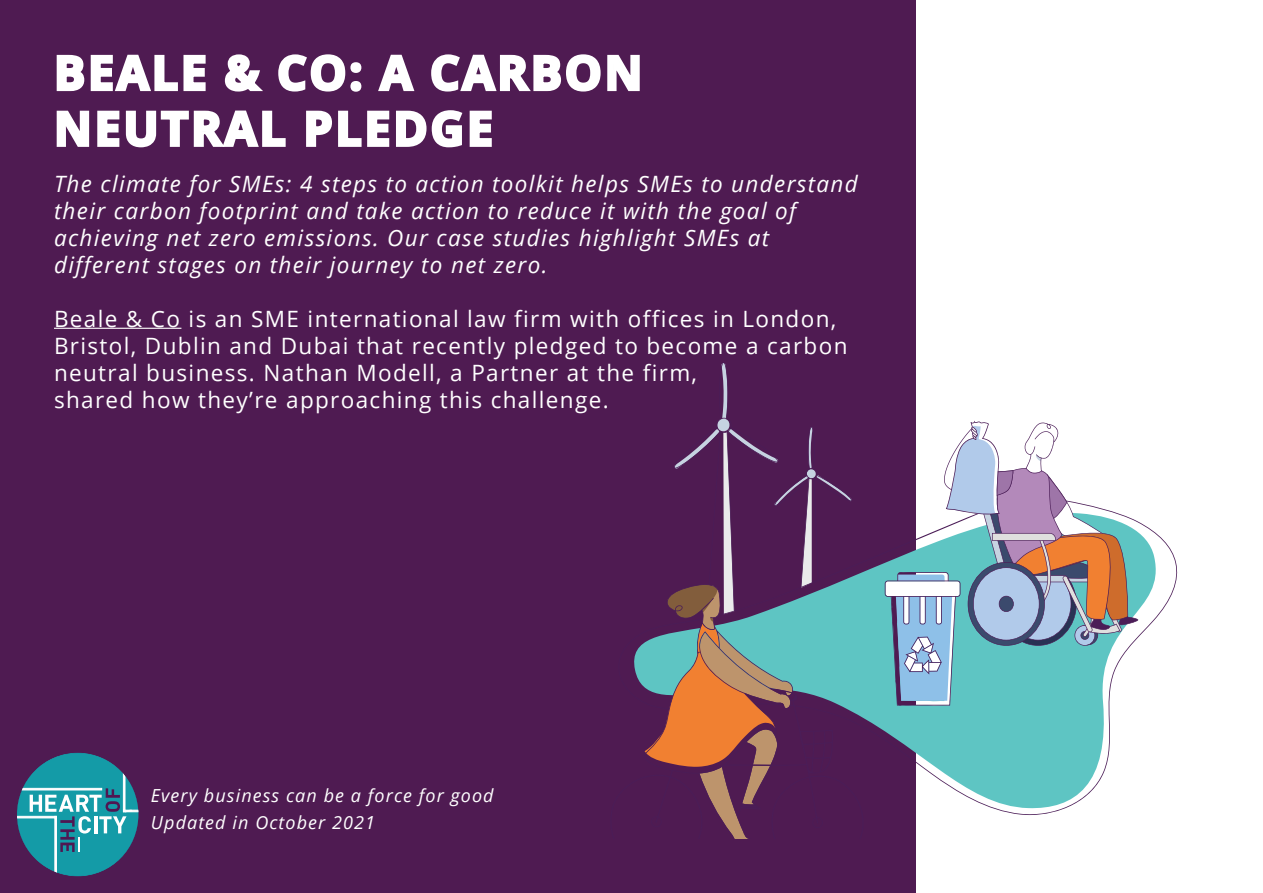
<style>
.page{position:relative;width:1263px;height:893px;background:#fff}
.page>*{position:absolute;margin:0;border:0;box-sizing:border-box;transform-origin:0 0}
.t1{font:700 46.5px/55.8px "Open Sans";letter-spacing:.06em;color:#fff}
.t2{font:italic 22.5px/27px "Open Sans";letter-spacing:.06em;color:#fff}
.t3{font:22.5px/27px "Open Sans";letter-spacing:.06em;color:#fff}
.t4{font:italic 18px/27px "Open Sans";letter-spacing:.06em;color:#fff}
</style>
<div class="page">
<div style="left:0;top:0;width:915px;height:893px;background:#4f1b52"></div>
<svg style="left:634px;top:362px;width:544px;height:477px"></svg>
<svg style="left:885px;top:421px;width:253px;height:284px"></svg>
<hr style="left:54px;top:328px;width:127px;height:1px;background:#fff">
<svg style="left:56px;top:54px;width:150px;height:38px"></svg>
<svg style="left:224px;top:54px;width:39px;height:38px"></svg>
<svg style="left:278px;top:54px;width:84px;height:38px"></svg>
<svg style="left:378px;top:54px;width:37px;height:38px"></svg>
<svg style="left:431px;top:54px;width:209px;height:38px"></svg>
<svg style="left:56px;top:110px;width:230px;height:38px"></svg>
<svg style="left:306px;top:110px;width:186px;height:38px"></svg>
<svg style="left:17px;top:753px;width:121px;height:123px"></svg>
<h1 class="t1" style="left:54px;top:44px;width:590px">BEALE &amp; CO: A CARBON<br>NEUTRAL PLEDGE</h1>
<p class="t2" style="left:54px;top:169px;width:805px">The climate for SMEs: 4 steps to action toolkit helps SMEs to understand their carbon footprint and take action to reduce it with the goal of achieving net zero emissions. Our case studies highlight SMEs at different stages on their journey to net zero.</p>
<p class="t3" style="left:54px;top:304px;width:795px">Beale &amp; Co is an SME international law firm with offices in London, Bristol, Dublin and Dubai that recently pledged to become a carbon neutral business. Nathan Modell, a Partner at the firm,<br>shared how they’re approaching this challenge.</p>
<p class="t4" style="left:151px;top:782px;width:344px">Every business can be a force for good<br>Updated in October 2021</p>
</div>
